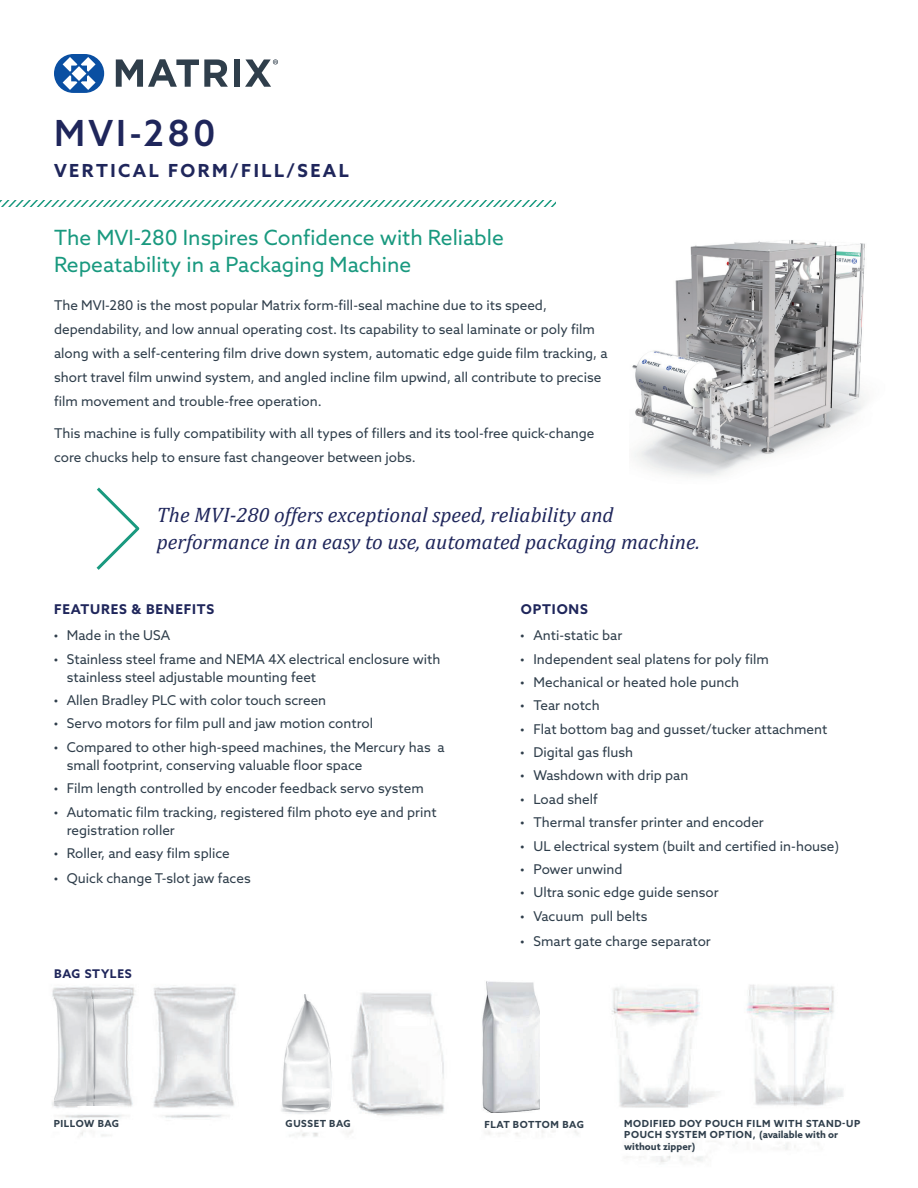
<style>
.page{position:relative;width:918px;height:1188px;background:#fff}
.page>*{position:absolute;margin:0;border:0;box-sizing:border-box;transform-origin:0 0}
.t1{font:500 36px "Azo Sans";letter-spacing:.09em;color:#1f265b}
.t2{font:italic 21px/27px "Cambria";color:#1f265b}
.t3{font:21px/27px "Azo Sans";color:#19997f}
.t4{font:700 18px "Azo Sans";letter-spacing:.14em;color:#1f265b}
.t5{font:13.5px/24px "Azo Sans";color:#2f3e4b}
.t6{font:700 13.5px "Azo Sans";letter-spacing:.06em;color:#1f265b}
.t7{font:700 12px "Azo Sans";letter-spacing:.06em;color:#1f265b}
.t8{font:700 9.75px/11.7px "Azo Sans";letter-spacing:.06em;color:#2f3e4b}
</style>
<div class="page">
<img style="left:632px;top:240px;width:234px;height:237px">
<svg style="left:0;top:200px;width:555px;height:7px"></svg>
<svg style="left:116px;top:59px;width:112px;height:28px"></svg>
<div style="left:234px;top:59px;width:6px;height:28px;background:#2f3e4b"></div>
<svg style="left:245px;top:59px;width:33px;height:28px"></svg>
<div style="left:54px;top:54px;width:50px;height:39px;background:#0a4fa2;border-radius:19px"></div>
<svg style="left:63px;top:57px;width:33px;height:33px"></svg>
<svg style="left:96px;top:487px;width:44px;height:83px"></svg>
<img style="left:52px;top:984px;width:792px;height:179px">
<img style="left:54px;top:1000px;width:63px;height:106px">
<img style="left:282px;top:994px;width:48px;height:117px">
<img style="left:481px;top:981px;width:59px;height:132px">
<h1 class="t1" style="left:54px;top:112px;width:163px">MVI-280</h1>
<h3 class="t4" style="left:54px;top:163px;width:296px">VERTICAL FORM/FILL/SEAL</h3>
<h2 class="t3" style="left:54px;top:226px;width:451px">The MVI-280 Inspires Confidence with Reliable<br>Repeatability in a Packaging Machine</h2>
<p class="t5" style="left:54px;top:294px;width:555px">The MVI-280 is the most popular Matrix form-fill-seal machine due to its speed, dependability, and low annual operating cost. Its capability to seal laminate or poly film along with a self-centering film drive down system, automatic edge guide film tracking, a short travel film unwind system, and angled incline film upwind, all contribute to precise film movement and trouble-free operation.</p>
<p class="t5" style="left:54px;top:423px;width:542px">This machine is fully compatibility with all types of fillers and its tool-free quick-change core chucks help to ensure fast changeover between jobs.</p>
<h2 class="t2" style="left:157px;top:501px;width:544px">The MVI-280 offers exceptional speed, reliability and performance in an easy to use, automated packaging machine.</h2>
<p class="t6" style="left:54px;top:603px;width:162px">FEATURES &amp; BENEFITS</p>
<p class="t5" style="left:53px;top:624px;width:118px">• Made in the USA</p>
<p class="t5" style="left:67px;top:651px;width:375px;line-height:18px;text-indent:-14px">• Stainless steel frame and NEMA 4X electrical enclosure with stainless steel adjustable mounting feet</p>
<p class="t5" style="left:53px;top:689px;width:274px">• Allen Bradley PLC with color touch screen</p>
<p class="t5" style="left:53px;top:713px;width:321px">• Servo motors for film pull and jaw motion control</p>
<p class="t5" style="left:67px;top:739px;width:379px;line-height:18px;text-indent:-14px">• Compared to other high-speed machines, the Mercury has a small footprint, conserving valuable floor space</p>
<p class="t5" style="left:53px;top:777px;width:372px">• Film length controlled by encoder feedback servo system</p>
<p class="t5" style="left:67px;top:804px;width:371px;line-height:18px;text-indent:-14px">• Automatic film tracking, registered film photo eye and print registration roller</p>
<p class="t5" style="left:53px;top:842px;width:178px">• Roller, and easy film splice</p>
<p class="t5" style="left:53px;top:867px;width:199px">• Quick change T-slot jaw faces</p>
<p class="t7" style="left:54px;top:969px;width:79px">BAG STYLES</p>
<p class="t6" style="left:521px;top:603px;width:68px">OPTIONS</p>
<p class="t5" style="left:520px;top:624px;width:104px">• Anti-static bar</p>
<p class="t5" style="left:520px;top:648px;width:250px">• Independent seal platens for poly film</p>
<p class="t5" style="left:520px;top:671px;width:221px">• Mechanical or heated hole punch</p>
<p class="t5" style="left:520px;top:695px;width:81px">• Tear notch</p>
<p class="t5" style="left:520px;top:718px;width:309px">• Flat bottom bag and gusset/tucker attachment</p>
<p class="t5" style="left:520px;top:741px;width:115px">• Digital gas flush</p>
<p class="t5" style="left:520px;top:765px;width:170px">• Washdown with drip pan</p>
<p class="t5" style="left:520px;top:788px;width:79px">• Load shelf</p>
<p class="t5" style="left:520px;top:812px;width:245px">• Thermal transfer printer and encoder</p>
<p class="t5" style="left:520px;top:835px;width:321px">• UL electrical system (built and certified in-house)</p>
<p class="t5" style="left:520px;top:858px;width:104px">• Power unwind</p>
<p class="t5" style="left:520px;top:882px;width:200px">• Ultra sonic edge guide sensor</p>
<p class="t5" style="left:520px;top:905px;width:129px">• Vacuum pull belts</p>
<p class="t5" style="left:520px;top:930px;width:192px">• Smart gate charge separator</p>
<p class="t8" style="left:54px;top:1118px;width:67px">PILLOW BAG</p>
<p class="t8" style="left:286px;top:1119px;width:67px">GUSSET BAG</p>
<p class="t8" style="left:484px;top:1119px;width:101px">FLAT BOTTOM BAG</p>
<p class="t8" style="left:624px;top:1118px;width:237px">MODIFIED DOY POUCH FILM WITH STAND-UP<br>POUCH SYSTEM OPTION, (available with or without zipper)</p>
</div>
